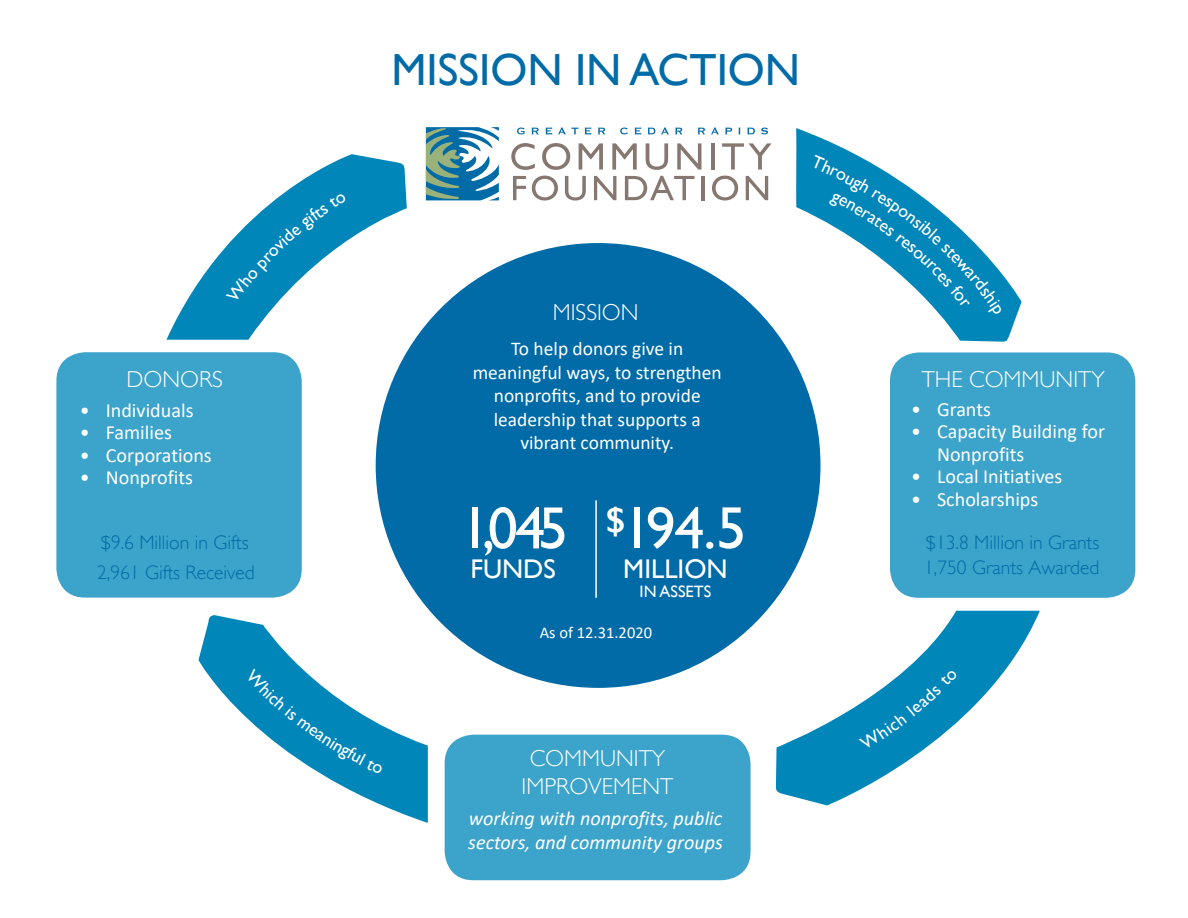
<style>
.page{position:relative;width:1188px;height:918px;background:#fff}
.page>*{position:absolute;margin:0;border:0;box-sizing:border-box;transform-origin:0 0}
.t1{font:60px "Gill Sans";color:#fff}
.t2{font:45px "Gill Sans";color:#006ba7}
.t3{font:700 36px "Gill Sans";color:#fff}
.t4{font:27px "Gill Sans";color:#fff}
.t5{font:300 22.95px/27.6px "Gill Sans";color:#fff;text-align:center}
.t6{font:20.1px/22.5px "Calibri";color:#fff}
.t7{font:italic 20.1px/24.2px "Calibri";color:#fff}
.t8{font:19.5px/23.4px "Calibri";color:#fff;text-align:center}
.t9{font:300 19.5px/30px "Gill Sans";color:#006ba7}
.t10{font:16.5px "Calibri";color:#fff}
.t11{font:16.5px "Gill Sans";color:#fff}
</style>
<div class="page">
<svg style="left:426px;top:127px;width:73px;height:74px"></svg>
<svg style="left:511px;top:143px;width:24px;height:27px"></svg>
<svg style="left:542px;top:143px;width:28px;height:27px"></svg>
<svg style="left:579px;top:143px;width:24px;height:27px"></svg>
<svg style="left:612px;top:143px;width:25px;height:27px"></svg>
<svg style="left:646px;top:143px;width:22px;height:27px"></svg>
<svg style="left:677px;top:143px;width:24px;height:27px"></svg>
<hr style="left:711px;top:143px;width:4px;height:27px;background:#867770">
<svg style="left:722px;top:143px;width:50px;height:27px"></svg>
<svg style="left:513px;top:176px;width:13px;height:24px"></svg>
<svg style="left:532px;top:176px;width:26px;height:25px"></svg>
<svg style="left:565px;top:176px;width:21px;height:25px"></svg>
<svg style="left:594px;top:176px;width:22px;height:24px"></svg>
<svg style="left:625px;top:176px;width:69px;height:24px"></svg>
<hr style="left:701px;top:176px;width:3px;height:24px;background:#867770">
<svg style="left:712px;top:176px;width:26px;height:25px"></svg>
<svg style="left:746px;top:176px;width:22px;height:24px"></svg>
<svg style="left:517px;top:128px;width:8px;height:6px"></svg>
<svg style="left:532px;top:128px;width:7px;height:6px"></svg>
<svg style="left:546px;top:127px;width:6px;height:8px"></svg>
<svg style="left:558px;top:128px;width:8px;height:6px"></svg>
<svg style="left:572px;top:127px;width:6px;height:7px"></svg>
<svg style="left:585px;top:127px;width:6px;height:8px"></svg>
<svg style="left:598px;top:128px;width:7px;height:6px"></svg>
<svg style="left:620px;top:128px;width:8px;height:6px"></svg>
<svg style="left:635px;top:127px;width:6px;height:8px"></svg>
<svg style="left:648px;top:128px;width:7px;height:6px"></svg>
<svg style="left:661px;top:128px;width:8px;height:6px"></svg>
<svg style="left:675px;top:128px;width:8px;height:6px"></svg>
<svg style="left:698px;top:128px;width:7px;height:6px"></svg>
<svg style="left:711px;top:128px;width:8px;height:6px"></svg>
<svg style="left:725px;top:128px;width:7px;height:6px"></svg>
<svg style="left:738px;top:128px;width:3px;height:6px"></svg>
<svg style="left:747px;top:128px;width:8px;height:6px"></svg>
<svg style="left:761px;top:128px;width:7px;height:6px"></svg>
<div style="left:56px;top:352px;width:246px;height:246px;background:#3ca3ca;border-radius:29px"></div>
<div style="left:890px;top:352px;width:245px;height:246px;background:#3ca3ca;border-radius:29px"></div>
<div style="left:445px;top:735px;width:306px;height:145px;background:#3ca3ca;border-radius:29px"></div>
<svg style="left:776px;top:611px;width:264px;height:194px"></svg>
<svg style="left:199px;top:615px;width:229px;height:208px"></svg>
<svg style="left:166px;top:154px;width:241px;height:186px"></svg>
<svg style="left:796px;top:128px;width:226px;height:214px"></svg>
<div style="left:376px;top:243px;width:445px;height:445px;background:#006ba7;border-radius:50%"></div>
<hr style="left:595px;top:500px;width:2px;height:98px;background:#fff">
<svg style="left:226px;top:193px;width:121px;height:110px"></svg>
<svg style="left:811px;top:155px;width:191px;height:162px"></svg>
<svg style="left:859px;top:669px;width:99px;height:81px"></svg>
<svg style="left:245px;top:669px;width:138px;height:106px"></svg>
<h2 class="t2" style="left:392px;top:44px;width:410px">MISSION IN ACTION</h2>
<p class="t5" style="left:553px;top:298px;width:87px">MISSION</p>
<p class="t8" style="left:473px;top:337px;width:251px">To help donors give in meaningful ways, to strengthen nonprofits, and to provide leadership that supports a vibrant community.</p>
<p class="t5" style="left:126px;top:365px;width:98px">DONORS</p>
<p class="t5" style="left:922px;top:365px;width:185px">THE COMMUNITY</p>
<p class="t6" style="left:911px;top:397px;width:81px">• Grants</p>
<p class="t6" style="left:937px;top:420px;width:170px;text-indent:-26px">• Capacity Building for<br>Nonprofits</p>
<p class="t6" style="left:911px;top:465px;width:153px">• Local Initiatives</p>
<p class="t6" style="left:911px;top:487px;width:129px">• Scholarships</p>
<p class="t6" style="left:80px;top:398px;width:115px">• Individuals</p>
<p class="t6" style="left:80px;top:421px;width:94px">• Families</p>
<p class="t6" style="left:80px;top:443px;width:133px">• Corporations</p>
<p class="t6" style="left:80px;top:466px;width:115px">• Nonprofits</p>
<h1 class="t1" style="left:622px;top:493px;width:126px">194.5</h1>
<p class="t11" style="left:640px;top:582px;width:73px">IN ASSETS</p>
<h3 class="t3" style="left:606px;top:498px;width:21px">$</h3>
<h1 class="t1" style="left:460px;top:493px;width:110px">1,0 45</h1>
<h3 class="t4" style="left:470px;top:553px;width:87px">FUNDS</h3>
<p class="t9" style="left:97px;top:527px;width:159px">$9.6 Million in Gifts<br>2,961 Gifts Received</p>
<p class="t9" style="left:924px;top:530px;width:177px;line-height:24.9px">$13.8 Million in Grants<br>1,750 Grants Awarded</p>
<h3 class="t4" style="left:623px;top:553px;width:106px">MILLION</h3>
<p class="t10" style="left:540px;top:621px;width:114px">As of 12.31.2020</p>
<p class="t5" style="left:522px;top:745px;width:153px">COMMUNITY<br>IMPROVEMENT</p>
<p class="t7" style="left:468px;top:805px;width:256px">working with nonprofits, public sectors, and community groups</p>
</div>
